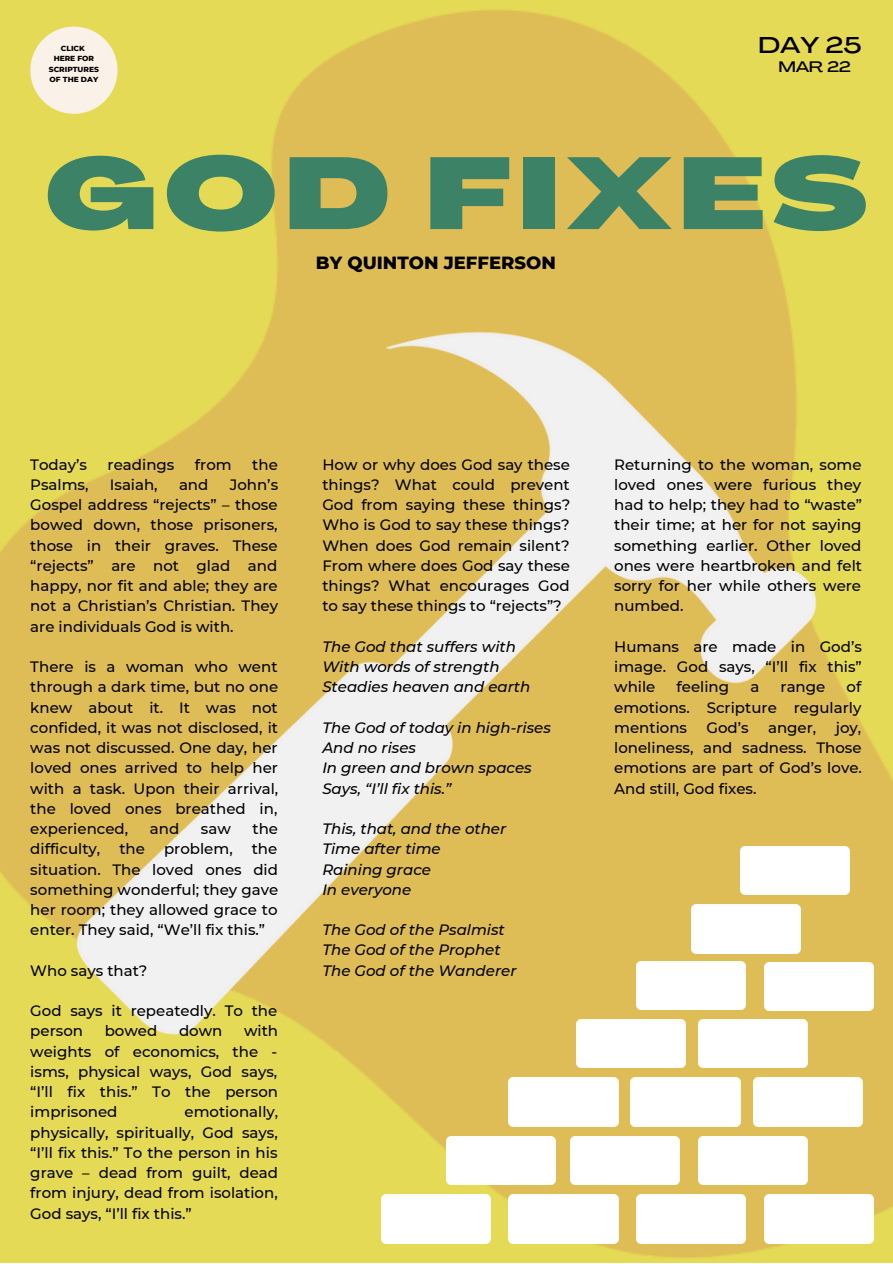
<style>
.page{position:relative;width:893px;height:1264px;background:#fff}
.page>*{position:absolute;margin:0;border:0;box-sizing:border-box;transform-origin:0 0}
.t1{font:900 99.75px "Agrandir Grand";letter-spacing:.07em;color:#3c8267}
.t2{font:500 22.5px "Agrandir Grand";color:#000}
.t3{font:800 18px "Montserrat";color:#000}
.t4{font:500 15px/20.2px "Montserrat";color:#000;text-align:justify}
.t5{font:italic 500 15px/20.2px "Montserrat";color:#000}
.t6{font:500 15px "Agrandir Grand";color:#000}
.t7{font:800 7.5px/10.1px "Montserrat";color:#000;text-align:center}
</style>
<div class="page">
<img style="left:0;top:0;width:892px;height:1262px">
<img style="left:764px;top:1194px;width:109px;height:49px">
<img style="left:636px;top:1194px;width:109px;height:49px">
<img style="left:509px;top:1194px;width:109px;height:49px">
<img style="left:381px;top:1194px;width:109px;height:49px">
<img style="left:446px;top:1136px;width:109px;height:48px">
<img style="left:570px;top:1136px;width:109px;height:48px">
<img style="left:698px;top:1136px;width:109px;height:48px">
<img style="left:509px;top:1077px;width:109px;height:49px">
<img style="left:631px;top:1077px;width:109px;height:49px">
<img style="left:753px;top:1077px;width:109px;height:49px">
<img style="left:576px;top:1043px;width:109px;height:24px">
<img style="left:698px;top:1043px;width:109px;height:24px">
<img style="left:819px;top:962px;width:54px;height:48px">
<img style="left:66px;top:323px;width:753px;height:720px">
<img style="left:740px;top:846px;width:109px;height:48px">
<p class="t7" style="left:49px;top:44px;width:51px">CLICK<br>HERE FOR<br>SCRIPTURES<br>OF THE DAY</p>
<h2 class="t2" style="left:758px;top:36px;width:104px">DAY 25</h2>
<p class="t6" style="left:778px;top:61px;width:74px">MAR 22</p>
<h1 class="t1" style="left:45px;top:154px;width:824px">GOD FIXES</h1>
<p class="t3" style="left:316px;top:251px;width:241px">BY QUINTON JEFFERSON</p>
<p class="t4" style="left:30px;top:454px;width:58px">Today’s</p>
<p class="t4" style="left:108px;top:454px;width:68px">readings</p>
<p class="t4" style="left:195px;top:454px;width:38px">from</p>
<p class="t4" style="left:252px;top:454px;width:27px">the</p>
<p class="t4" style="left:30px;top:474px;width:60px">Psalms,</p>
<p class="t4" style="left:110px;top:474px;width:49px">Isaiah,</p>
<p class="t4" style="left:179px;top:474px;width:31px">and</p>
<p class="t4" style="left:30px;top:474px;width:249px;text-indent:199px">John’s Gospel address “rejects” – those bowed down, those prisoners, those in their graves. These “rejects” are not glad and happy, nor fit and able; they are not a Christian’s Christian. They are individuals God is with.</p>
<p class="t4" style="left:30px;top:656px;width:249px">There is a woman who went through a dark time, but no one knew about it. It was not confided, it was not disclosed, it was not discussed. One day, her loved ones arrived to help her with a task. Upon their arrival, the loved ones breathed in, experienced,</p>
<p class="t4" style="left:150px;top:818px;width:31px">and</p>
<p class="t4" style="left:201px;top:818px;width:31px">saw</p>
<p class="t4" style="left:252px;top:818px;width:27px">the</p>
<p class="t4" style="left:30px;top:838px;width:72px">difficulty,</p>
<p class="t4" style="left:119px;top:838px;width:27px">the</p>
<p class="t4" style="left:164px;top:838px;width:70px">problem,</p>
<p class="t4" style="left:30px;top:838px;width:249px;text-indent:221px">the situation. The loved ones did something wonderful; they gave her room; they allowed grace to enter. They said, “We’ll fix this.”</p>
<p class="t4" style="left:30px;top:960px;width:119px">Who says that?</p>
<p class="t4" style="left:30px;top:1000px;width:248px">God says it repeatedly. To the person</p>
<p class="t4" style="left:30px;top:1020px;width:249px;text-indent:214px">with weights of economics, the - isms, physical ways, God says, “I’ll fix this.” To the person imprisoned</p>
<p class="t4" style="left:105px;top:1020px;width:54px">bowed</p>
<p class="t4" style="left:179px;top:1020px;width:45px">down</p>
<p class="t4" style="left:30px;top:1101px;width:249px;text-indent:154px">emotionally, physically, spiritually, God says, “I’ll fix this.” To the person in his grave – dead from guilt, dead from injury, dead from isolation, God says, “I’ll fix this.”</p>
<p class="t4" style="left:322px;top:454px;width:249px">How or why does God say these things? What could prevent God from saying these things?<br>Who is God to say these things?<br>When does God remain silent?<br>From where does God say these things? What encourages God to say these things to “rejects”?</p>
<p class="t5" style="left:322px;top:636px;width:209px">The God that suffers with<br>With words of strength<br>Steadies heaven and earth</p>
<p class="t5" style="left:322px;top:717px;width:230px">The God of today in high-rises<br>And no rises<br>In green and brown spaces<br>Says, “I’ll fix this.”</p>
<p class="t5" style="left:322px;top:818px;width:185px">This, that, and the other<br>Time after time<br>Raining grace<br>In everyone</p>
<p class="t5" style="left:322px;top:919px;width:196px">The God of the Psalmist<br>The God of the Prophet<br>The God of the Wanderer</p>
<p class="t4" style="left:614px;top:454px;width:249px">Returning to the woman, some loved ones were furious they had to help; they had to “waste” their time; at her for not saying something earlier. Other loved ones were heartbroken and felt sorry for her while others were numbed.</p>
<p class="t4" style="left:614px;top:636px;width:249px">Humans are made in God’s image. God says, “I’ll fix this” while</p>
<p class="t4" style="left:676px;top:676px;width:54px">feeling</p>
<p class="t4" style="left:750px;top:676px;width:10px">a</p>
<p class="t4" style="left:780px;top:676px;width:46px">range</p>
<p class="t4" style="left:614px;top:676px;width:249px;text-indent:232px">of emotions. Scripture regularly mentions</p>
<p class="t4" style="left:614px;top:717px;width:249px;text-indent:221px">joy, loneliness, and sadness. Those emotions are part of God’s love.<br>And still, God fixes.</p>
<p class="t4" style="left:706px;top:717px;width:44px">God’s</p>
<p class="t4" style="left:768px;top:717px;width:50px">anger,</p>
</div>
